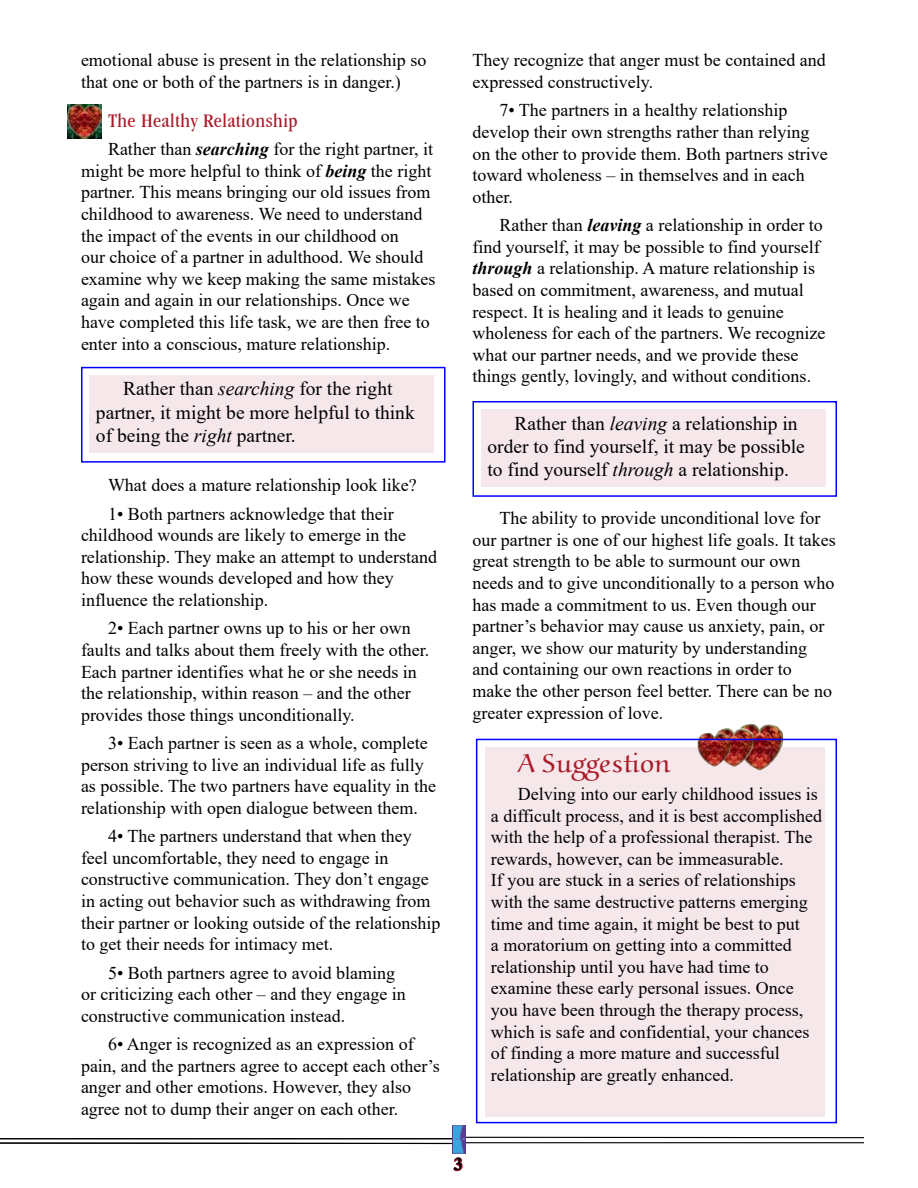
<style>
.page{position:relative;width:918px;height:1188px;background:#fff}
.page>*{position:absolute;margin:0;border:0;box-sizing:border-box;transform-origin:0 0}
.t1{font:300 27px "Aucoin";color:#aa1c2a}
.t2{font:condensed 19.95px "Garamond IT Cby BT";letter-spacing:.02em;color:#aa1c2a;scale:1.05 1}
.t3{font:19.5px/23.4px "Times New Roman";color:#000}
.t4{font:18px/21.6px "Times New Roman";color:#000}
.t5{font:700 18px "Times New Roman";color:#000}
.s1{font-weight:700;font-style:italic}
.s2{font-style:italic}
</style>
<div class="page">
<img style="left:68px;top:105px;width:33px;height:34px">
<img style="left:740px;top:724px;width:43px;height:23px">
<img style="left:717px;top:728px;width:37px;height:19px">
<img style="left:697px;top:733px;width:34px;height:14px">
<svg style="left:453px;top:1157px;width:10px;height:15px"></svg>
<hr style="left:0;top:1138px;width:454px;height:1px;background:#000">
<svg style="left:0;top:1142px;width:452px;height:3px"></svg>
<hr style="left:459px;top:1137px;width:405px;height:1px;background:#000">
<hr style="left:459px;top:1142px;width:405px;height:1px;background:#000">
<img style="left:452px;top:1126px;width:14px;height:27px">
<div style="left:90px;top:375px;width:344px;height:78px;background:#f6e8ea"></div>
<div style="left:481px;top:409px;width:344px;height:78px;background:#f6e8ea"></div>
<div style="left:485px;top:747px;width:340px;height:370px;background:#f6e8ea"></div>
<div style="left:81px;top:367px;width:365px;height:96px;border:2px solid #00f"></div>
<div style="left:476px;top:739px;width:361px;height:384px;border:2px solid #00f"></div>
<div style="left:472px;top:401px;width:365px;height:96px;border:2px solid #00f"></div>
<p class="t4" style="left:81px;top:49px;width:347px">emotional abuse is present in the relationship so that one or both of the partners is in danger.)</p>
<p class="t2" style="left:108px;top:109px;width:182px">The Healthy Relationship</p>
<p class="t4" style="left:81px;top:138px;width:356px;text-indent:27px">Rather than <span class="s1">searching</span> for the right partner, it might be more helpful to think of <span class="s1">being</span> the right partner. This means bringing our old issues from childhood to awareness. We need to understand the impact of the events in our childhood on<br>our choice of a partner in adulthood. We should examine why we keep making the same mistakes again and again in our relationships. Once we have completed this life task, we are then free to enter into a conscious, mature relationship.</p>
<p class="t3" style="left:96px;top:377px;width:320px;text-indent:27px">Rather than <span class="s2">searching</span> for the right partner, it might be more helpful to think of being the <span class="s2">right</span> partner.</p>
<p class="t4" style="left:108px;top:471px;width:310px;line-height:28.3px">What does a mature relationship look like?<br>1• Both partners acknowledge that their</p>
<p class="t4" style="left:81px;top:524px;width:358px">childhood wounds are likely to emerge in the relationship. They make an attempt to understand how these wounds developed and how they influence the relationship.</p>
<p class="t4" style="left:81px;top:617px;width:350px;text-indent:27px">2• Each partner owns up to his or her own faults and talks about them freely with the other.<br>Each partner identifies what he or she needs in the relationship, within reason – and the other provides those things unconditionally.</p>
<p class="t4" style="left:81px;top:732px;width:357px;text-indent:27px">3• Each partner is seen as a whole, complete person striving to live an individual life as fully as possible. The two partners have equality in the relationship with open dialogue between them.</p>
<p class="t4" style="left:81px;top:825px;width:361px;text-indent:27px">4• The partners understand that when they feel uncomfortable, they need to engage in constructive communication. They don’t engage in acting out behavior such as withdrawing from their partner or looking outside of the relationship to get their needs for intimacy met.</p>
<p class="t4" style="left:81px;top:961px;width:326px;text-indent:27px">5• Both partners agree to avoid blaming or criticizing each other – and they engage in constructive communication instead.</p>
<p class="t4" style="left:81px;top:1033px;width:360px;text-indent:27px">6• Anger is recognized as an expression of pain, and the partners agree to accept each other’s anger and other emotions. However, they also agree not to dump their anger on each other.</p>
<p class="t4" style="left:472px;top:49px;width:355px">They recognize that anger must be contained and expressed constructively.</p>
<p class="t4" style="left:472px;top:99px;width:357px;text-indent:27px">7• The partners in a healthy relationship develop their own strengths rather than relying on the other to provide them. Both partners strive toward wholeness – in themselves and in each other.</p>
<p class="t4" style="left:472px;top:214px;width:355px;text-indent:27px">Rather than <span class="s1">leaving</span> a relationship in order to find yourself, it may be possible to find yourself <span class="s1">through</span> a relationship. A mature relationship is based on commitment, awareness, and mutual respect. It is healing and it leads to genuine wholeness for each of the partners. We recognize what our partner needs, and we provide these things gently, lovingly, and without conditions.</p>
<p class="t3" style="left:487px;top:411px;width:319px;text-indent:27px">Rather than <span class="s2">leaving</span> a relationship in order to find yourself, it may be possible to find yourself <span class="s2">through</span> a relationship.</p>
<p class="t4" style="left:472px;top:507px;width:365px;text-indent:27px">The ability to provide unconditional love for our partner is one of our highest life goals. It takes great strength to be able to surmount our own needs and to give unconditionally to a person who has made a commitment to us. Even though our partner’s behavior may cause us anxiety, pain, or anger, we show our maturity by understanding and containing our own reactions in order to<br>make the other person feel better. There can be no greater expression of love.</p>
<h1 class="t1" style="left:518px;top:747px;width:154px">A Suggestion</h1>
<p class="t4" style="left:491px;top:783px;width:333px;text-indent:27px">Delving into our early childhood issues is a difficult process, and it is best accomplished with the help of a professional therapist. The rewards, however, can be immeasurable.<br>If you are stuck in a series of relationships with the same destructive patterns emerging time and time again, it might be best to put<br>a moratorium on getting into a committed relationship until you have had time to examine these early personal issues. Once you have been through the therapy process, which is safe and confidential, your chances of finding a more mature and successful relationship are greatly enhanced.</p>
<p class="t5" style="left:454px;top:1151px;width:10px">3</p>
</div>
